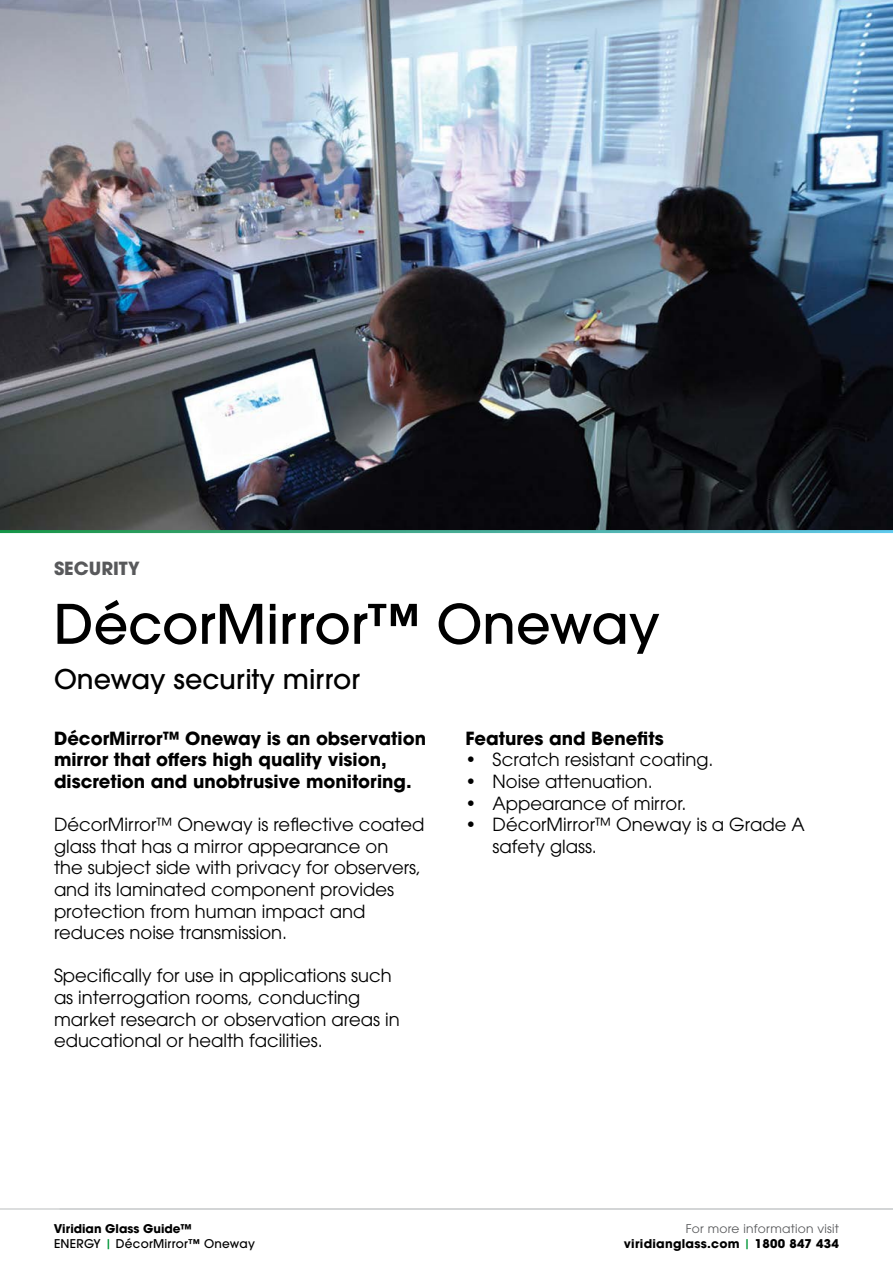
<style>
.page{position:relative;width:893px;height:1263px;background:#fff}
.page>*{position:absolute;margin:0;border:0;box-sizing:border-box;transform-origin:0 0}
.t1{font:500 54px "ITC Avant Garde Pro";color:#000}
.t2{font:500 27px "ITC Avant Garde Pro";color:#000}
.t3{font:18px/21.6px "ITC Avant Garde Pro";color:#000}
.t4{font:700 18px/21.6px "ITC Avant Garde Pro";color:#000}
.t5{font:700 18px "ITC Avant Garde Pro";color:#58595b}
.t6{font:700 12px/15px "ITC Avant Garde Pro";letter-spacing:.02em;color:#000;text-align:right}
.t7{font:500 12px/15px "ITC Avant Garde Pro";letter-spacing:.02em;color:#000}
.s1{font-weight:700}
.s2{color:#009639}
.s3{font-weight:400;color:#58595b}
.s4{font-weight:500;color:#009639}
</style>
<div class="page">
<hr style="left:0;top:1208px;width:893px;height:2px;background:#d1d3d4">
<img style="left:0;top:0;width:893px;height:530px">
<p class="t5" style="left:54px;top:556px;width:87px">SECURITY</p>
<h1 class="t1" style="left:54px;top:590px;width:607px">DécorMirror™ Oneway</h1>
<h2 class="t2" style="left:54px;top:662px;width:307px">Oneway security mirror</h2>
<p class="t4" style="left:466px;top:727px;width:200px">Features and Benefits</p>
<p class="t3" style="left:466px;top:749px;width:249px">• Scratch resistant coating.</p>
<p class="t3" style="left:466px;top:770px;width:189px">• Noise attenuation.</p>
<p class="t3" style="left:466px;top:792px;width:222px">• Appearance of mirror.</p>
<p class="t3" style="left:493px;top:813px;width:314px;text-indent:-27px">• DécorMirror™ Oneway is a Grade A safety glass.</p>
<p class="t4" style="left:54px;top:727px;width:374px">DécorMirror™ Oneway is an observation mirror that offers high quality vision, discretion and unobtrusive monitoring.</p>
<p class="t3" style="left:54px;top:813px;width:372px">DécorMirror™ Oneway is reflective coated glass that has a mirror appearance on<br>the subject side with privacy for observers, and its laminated component provides protection from human impact and reduces noise transmission.</p>
<p class="t3" style="left:54px;top:965px;width:347px">Specifically for use in applications such as interrogation rooms, conducting market research or observation areas in educational or health facilities.</p>
<p class="t7" style="left:54px;top:1221px;width:202px"><span class="s1">Viridian Glass Guide™<br></span>ENERGY <span class="s2">|</span> DécorMirror™ Oneway</p>
<p class="t6" style="left:624px;top:1221px;width:217px"><span class="s3">For more information visit </span>viridianglass.com <span class="s4">|</span> 1800 847 434</p>
</div>
